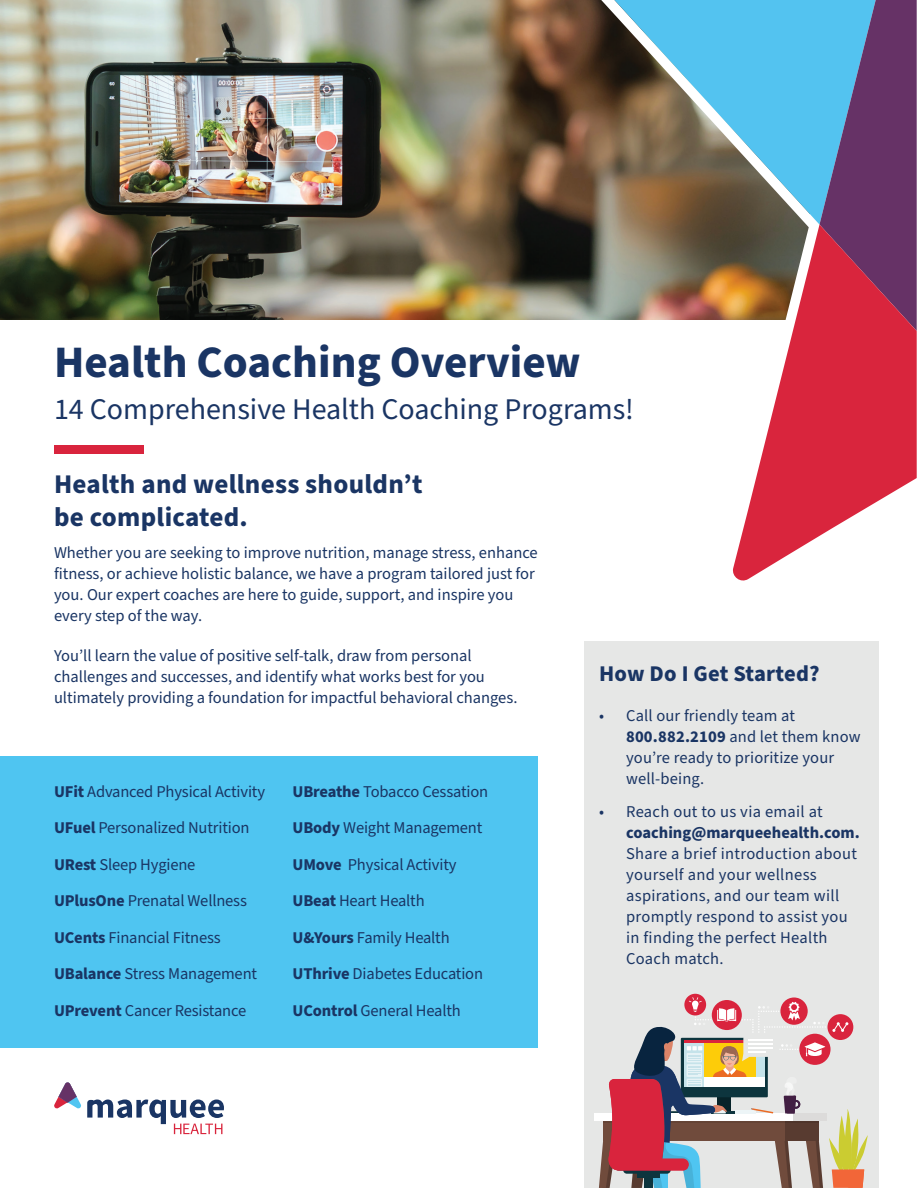
<style>
.page{position:relative;width:918px;height:1188px;background:#fff}
.page>*{position:absolute;margin:0;border:0;box-sizing:border-box;transform-origin:0 0}
.t1{font:700 45px "Source Sans Pro";color:#1a3564}
.t2{font:30px "Source Sans Pro";color:#1a3564}
.t3{font:700 27px/32.4px "Source Sans Pro";letter-spacing:.01em;color:#1a3564}
.t4{font:700 22.5px "Source Sans Pro";letter-spacing:.01em;color:#1a3564}
.t5{font:16.5px/21px "Source Sans Pro";color:#1a3564}
.t6{font:16.5px/21px "Source Sans Pro";letter-spacing:.02em;color:#1a3564}
.t7{font:700 16.5px "Source Sans Pro";color:#1a3564}
.s1{font-weight:700}
</style>
<div class="page">
<div style="left:1px;top:756px;width:537px;height:292px;background:#4fc5f1"></div>
<img style="left:0;top:1px;width:602px;height:319px">
<div style="left:54px;top:446px;width:90px;height:8px;background:#d9243d"></div>
<img style="left:602px;top:1px;width:130px;height:319px">
<svg style="left:614px;top:0;width:206px;height:225px;background:#6a99a4"></svg>
<svg style="left:820px;top:0;width:96px;height:225px;background:#605b8d"></svg>
<svg style="left:732px;top:225px;width:184px;height:356px;fill:#d9253d"></svg>
<div style="left:584px;top:642px;width:294px;height:546px;background:#e6e7e6"></div>
<div style="left:594px;top:1113px;width:199px;height:8px;background:#fff"></div>
<div style="left:684px;top:994px;width:22px;height:22px;background:#d9243d;border-radius:50%"></div>
<svg style="left:599px;top:997px;width:269px;height:191px"></svg>
<svg style="left:54px;top:1082px;width:170px;height:52px"></svg>
<h1 class="t1" style="left:54px;top:331px;width:528px">Health Coaching Overview</h1>
<h2 class="t2" style="left:54px;top:389px;width:582px">14 Comprehensive Health Coaching Programs!</h2>
<h3 class="t3" style="left:54px;top:469px;width:370px">Health and wellness shouldn’t be complicated.</h3>
<p class="t5" style="left:54px;top:542px;width:485px">Whether you are seeking to improve nutrition, manage stress, enhance fitness, or achieve holistic balance, we have a program tailored just for you. Our expert coaches are here to guide, support, and inspire you every step of the way.</p>
<p class="t5" style="left:54px;top:646px;width:465px">You’ll learn the value of positive self-talk, draw from personal challenges and successes, and identify what works best for you ultimately providing a foundation for impactful behavioral changes.</p>
<p class="t5" style="left:54px;top:781px;width:213px"><span class="s1">UFit</span> Advanced Physical Activity</p>
<p class="t5" style="left:54px;top:818px;width:197px"><span class="s1">UFuel</span> Personalized Nutrition</p>
<p class="t5" style="left:54px;top:854px;width:143px"><span class="s1">URest</span> Sleep Hygiene</p>
<p class="t5" style="left:54px;top:891px;width:194px"><span class="s1">UPlusOne</span> Prenatal Wellness</p>
<p class="t5" style="left:54px;top:927px;width:168px"><span class="s1">UCents</span> Financial Fitness</p>
<p class="t5" style="left:54px;top:964px;width:205px"><span class="s1">UBalance</span> Stress Management</p>
<p class="t5" style="left:54px;top:1000px;width:194px"><span class="s1">UPrevent</span> Cancer Resistance</p>
<p class="t5" style="left:293px;top:781px;width:197px"><span class="s1">UBreathe</span> Tobacco Cessation</p>
<p class="t5" style="left:293px;top:818px;width:191px"><span class="s1">UBody</span> Weight Management</p>
<p class="t5" style="left:293px;top:854px;width:165px"><span class="s1">UMove</span> Physical Activity</p>
<p class="t5" style="left:293px;top:891px;width:134px"><span class="s1">UBeat</span> Heart Health</p>
<p class="t5" style="left:293px;top:927px;width:159px"><span class="s1">U&amp;Yours</span> Family Health</p>
<p class="t5" style="left:293px;top:964px;width:192px"><span class="s1">UThrive</span> Diabetes Education</p>
<p class="t5" style="left:293px;top:1000px;width:170px"><span class="s1">UControl</span> General Health</p>
<h3 class="t4" style="left:599px;top:659px;width:222px">How Do I Get Started?</h3>
<p class="t5" style="left:626px;top:706px;width:236px;text-indent:-27px">• Call our friendly team at<br><span class="s1">800.882.2109</span> and let them know you’re ready to prioritize your well-being.</p>
<p class="t6" style="left:599px;top:801px;width:225px">• Reach out to us via email at</p>
<p class="t7" style="left:626px;top:821px;width:235px">coaching@marqueehealth.com.</p>
<p class="t6" style="left:626px;top:843px;width:232px">Share a brief introduction about yourself and your wellness aspirations, and our team will promptly respond to assist you in finding the perfect Health<br>Coach match.</p>
</div>
